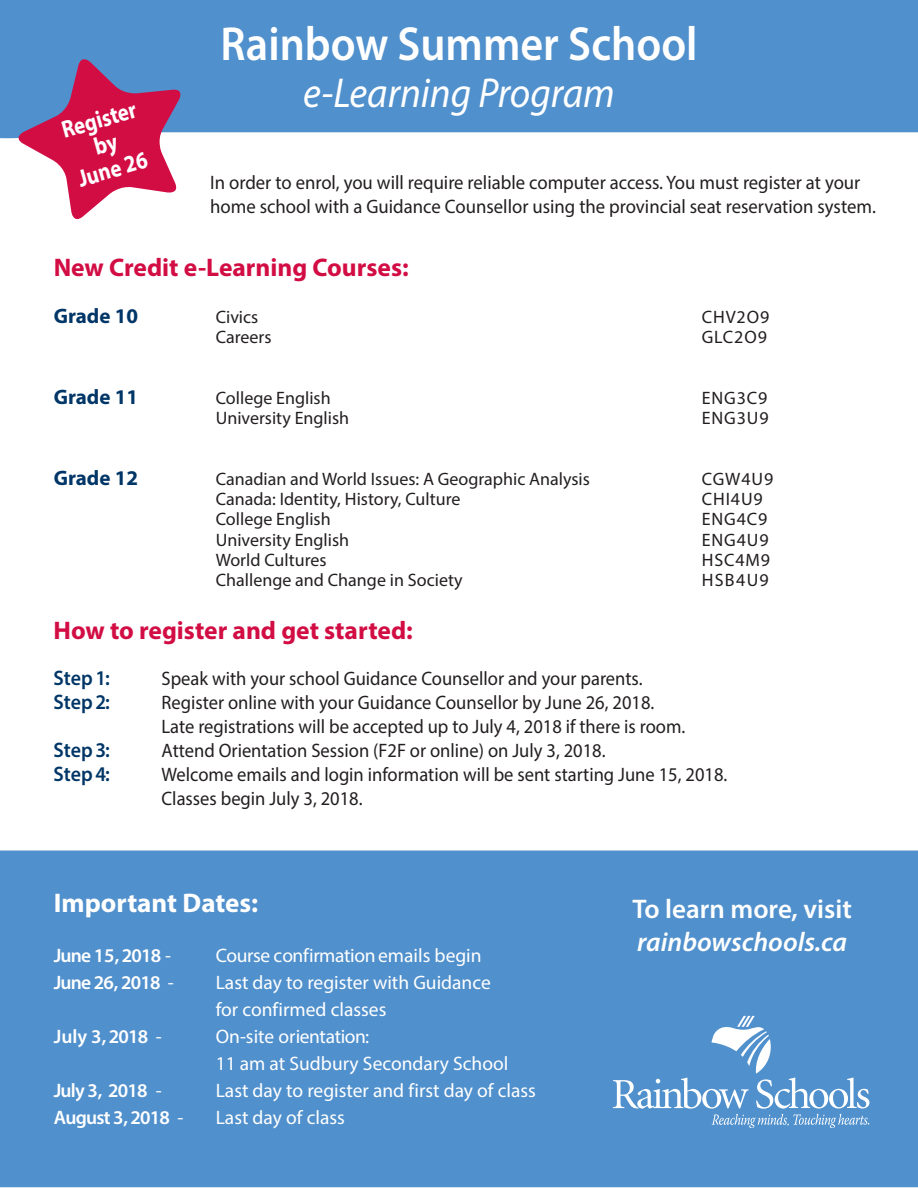
<style>
.page{position:relative;width:918px;height:1188px;background:#fff}
.page>*{position:absolute;margin:0;border:0;box-sizing:border-box;transform-origin:0 0}
.t1{font:600 48px "Myriad Pro";color:#fff;scale:.92 1}
.t2{font:italic 42px "Myriad Pro";color:#fff;scale:.93 1}
.t3{font:600 27px "Myriad Pro";color:#fff}
.t4{font:italic 600 27px "Myriad Pro";color:#fff}
.t5{font:700 27px "Myriad Pro";color:#fff}
.t6{font:700 25.5px "Myriad Pro";color:#d20d44}
.t7{font:700 24.3px "Myriad Pro";color:#fff;scale:.86 1}
.t8{font:600 21px "Myriad Pro";color:#003667;scale:.95 1}
.t9{font:700 21px "Myriad Pro";color:#003667}
.t10{font:19.5px/24px "Myriad Pro";color:#231f20;scale:.95 1}
.t11{font:19.5px/24.8px "Myriad Pro";color:#231f20;scale:.96 1}
.t12{font:19.5px/27px "Myriad Pro";color:#fff}
.t13{font:600 19.5px "Myriad Pro";letter-spacing:-.04em;color:#fff}
.t14{font:19.5px "Myriad Pro";letter-spacing:-.02em;color:#fff}
.t15{font:600 19.5px "Myriad Pro";letter-spacing:-.02em;color:#fff}
.t16{font:18px "Myriad Pro";color:#231f20}
.s1{font-weight:400}
</style>
<div class="page">
<div style="left:0;top:850px;width:918px;height:337px;background:#5090cc"></div>
<div style="left:0;top:0;width:918px;height:132px;background:#5090cc"></div>
<svg style="left:613px;top:1016px;width:256px;height:112px;background:#669ed2"></svg>
<svg style="left:0;top:41px;width:199px;height:178px"></svg>
<p class="t7" style="left:57px;top:116px;width:91px;rotate:-17deg">Register</p>
<p class="t7" style="left:74px;top:164px;width:85px;rotate:-17deg">June 26</p>
<p class="t1" style="left:220px;top:13px;width:520px">Rainbow Summer School</p>
<p class="t2" style="left:303px;top:66px;width:336px">e-Learning Program</p>
<p class="t11" style="left:210px;top:169px;width:695px">In order to enrol, you will require reliable computer access. You must register at your home school with a Guidance Counsellor using the provincial seat reservation system.</p>
<p class="t6" style="left:54px;top:250px;width:357px">New Credit e-Learning Courses:</p>
<p class="t9" style="left:54px;top:302px;width:86px">Grade 10</p>
<p class="t16" style="left:216px;top:306px;width:44px">Civics</p>
<p class="t16" style="left:702px;top:306px;width:69px">CHV2O9</p>
<p class="t16" style="left:216px;top:326px;width:57px">Careers</p>
<p class="t16" style="left:702px;top:326px;width:67px">GLC2O9</p>
<p class="t9" style="left:54px;top:383px;width:86px">Grade 11</p>
<p class="t16" style="left:216px;top:387px;width:117px">College English</p>
<p class="t16" style="left:702px;top:387px;width:67px">ENG3C9</p>
<p class="t16" style="left:216px;top:407px;width:135px">University English</p>
<p class="t16" style="left:702px;top:407px;width:68px">ENG3U9</p>
<p class="t9" style="left:54px;top:464px;width:86px">Grade 12</p>
<p class="t16" style="left:216px;top:468px;width:376px">Canadian and World Issues: A Geographic Analysis</p>
<p class="t16" style="left:702px;top:468px;width:73px">CGW4U9</p>
<p class="t16" style="left:216px;top:488px;width:246px">Canada: Identity, History, Culture</p>
<p class="t16" style="left:702px;top:488px;width:63px">CHI4U9</p>
<p class="t16" style="left:216px;top:508px;width:117px">College English</p>
<p class="t16" style="left:702px;top:508px;width:67px">ENG4C9</p>
<p class="t16" style="left:216px;top:528px;width:135px">University English</p>
<p class="t16" style="left:702px;top:528px;width:68px">ENG4U9</p>
<p class="t16" style="left:216px;top:549px;width:112px">World Cultures</p>
<p class="t16" style="left:702px;top:549px;width:70px">HSC4M9</p>
<p class="t16" style="left:216px;top:569px;width:248px">Challenge and Change in Society</p>
<p class="t16" style="left:702px;top:569px;width:69px">HSB4U9</p>
<p class="t6" style="left:54px;top:614px;width:361px">How to register and get started:</p>
<p class="t8" style="left:54px;top:664px;width:61px">Step 1:</p>
<p class="t10" style="left:162px;top:666px;width:508px">Speak with your school Guidance Counsellor and your parents.</p>
<p class="t8" style="left:54px;top:688px;width:61px">Step 2:</p>
<p class="t10" style="left:162px;top:690px;width:553px">Register online with your Guidance Counsellor by June 26, 2018.<br>Late registrations will be accepted up to July 4, 2018 if there is room.</p>
<p class="t8" style="left:54px;top:736px;width:61px">Step 3:</p>
<p class="t10" style="left:162px;top:738px;width:469px">Attend Orientation Session (F2F or online) on July 3, 2018.</p>
<p class="t8" style="left:54px;top:760px;width:61px">Step 4:</p>
<p class="t10" style="left:162px;top:762px;width:597px">Welcome emails and login information will be sent starting June 15, 2018.<br>Classes begin July 3, 2018.</p>
<p class="t5" style="left:54px;top:886px;width:206px">Important Dates:</p>
<p class="t13" style="left:54px;top:943px;width:119px">June 15, 2018 <span class="s1">-</span></p>
<p class="t14" style="left:216px;top:943px;width:267px">Course confirmation emails begin</p>
<p class="t13" style="left:54px;top:970px;width:122px">June 26, 2018 <span class="s1">-</span></p>
<p class="t12" style="left:216px;top:968px;width:277px">Last day to register with Guidance for confirmed classes</p>
<p class="t15" style="left:54px;top:1024px;width:110px">July 3, 2018 <span class="s1">-</span></p>
<p class="t14" style="left:216px;top:1024px;width:155px">On-site orientation:</p>
<p class="t12" style="left:216px;top:1049px;width:294px">11 am at Sudbury Secondary School</p>
<p class="t13" style="left:54px;top:1078px;width:110px">July 3, 2018 <span class="s1">-</span></p>
<p class="t12" style="left:216px;top:1076px;width:322px">Last day to register and first day of class</p>
<p class="t13" style="left:54px;top:1105px;width:131px">August 3, 2018 <span class="s1">-</span></p>
<p class="t12" style="left:216px;top:1103px;width:131px">Last day of class</p>
<p class="t3" style="left:632px;top:892px;width:221px">To learn more, visit</p>
<p class="t4" style="left:637px;top:925px;width:212px">rainbowschools.ca</p>
</div>
